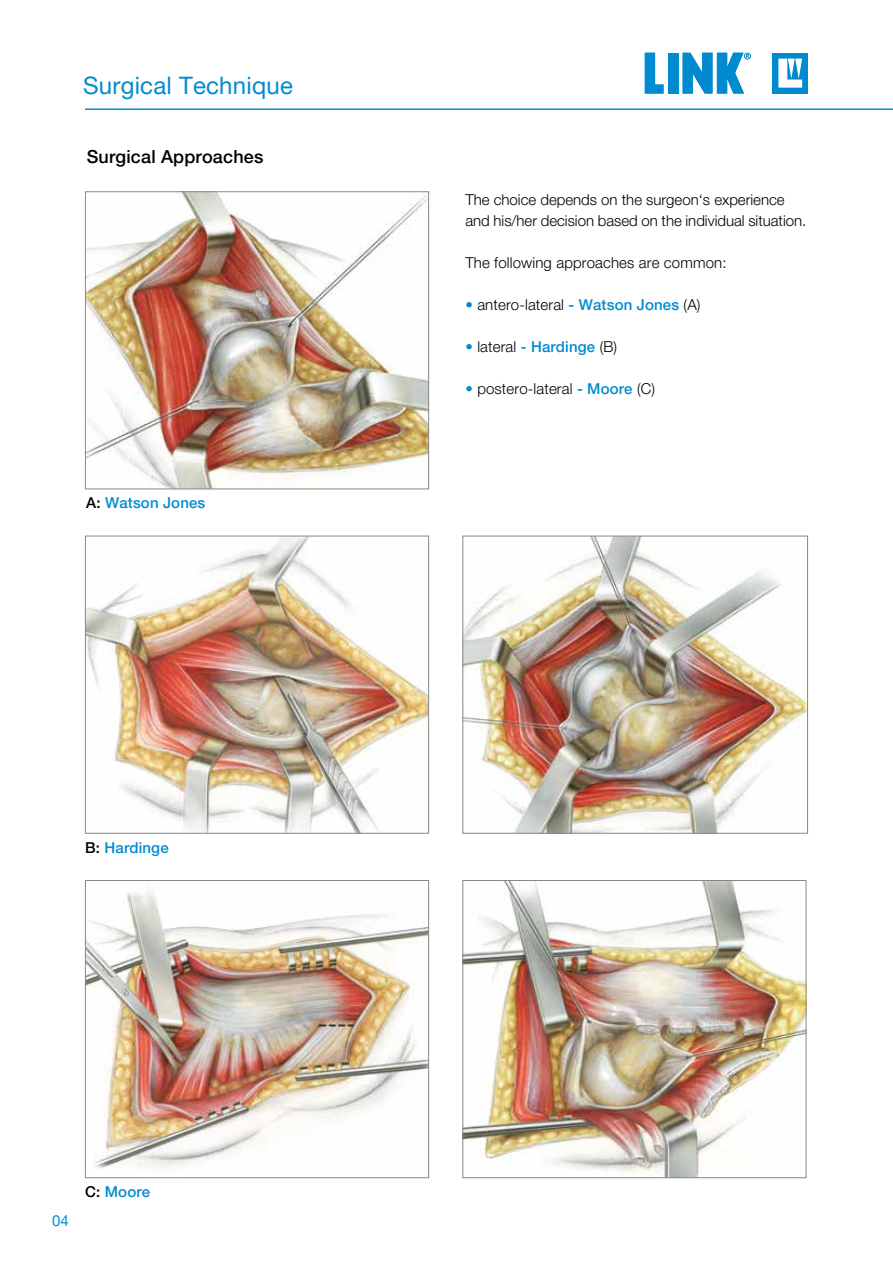
<style>
.page{position:relative;width:893px;height:1263px;background:#fff}
.page>*{position:absolute;margin:0;border:0;box-sizing:border-box;transform-origin:0 0}
.t1{font:24px "Helvetica Neue LT Pro";letter-spacing:.01em;color:#008bd0}
.t2{font:500 18px "Helvetica Neue LT Pro";letter-spacing:.01em;color:#000}
.t3{font:300 15px/21px "Helvetica Neue LT Pro";color:#000}
.t4{font:500 15px "Helvetica Neue LT Pro";letter-spacing:.01em;color:#008bd0}
.t5{font:15px "Helvetica Neue LT Pro";color:#008bd0}
.s1{color:#000}
.s2{color:#008bd0}
.s3{font-weight:500;color:#008bd0}
</style>
<div class="page">
<hr style="left:85px;top:108px;width:808px;height:2px;background:#008bd0">
<div style="left:773px;top:53px;width:35px;height:41px;background:#008bd0"></div>
<svg style="left:778px;top:59px;width:24px;height:29px"></svg>
<svg style="left:645px;top:53px;width:18px;height:41px"></svg>
<div style="left:668px;top:53px;width:10px;height:41px;background:#008bd0"></div>
<svg style="left:683px;top:53px;width:68px;height:41px"></svg>
<img style="left:87px;top:193px;width:340px;height:294px">
<div style="left:85px;top:191px;width:344px;height:298px;border:1px solid #87888a"></div>
<img style="left:87px;top:538px;width:340px;height:294px">
<div style="left:85px;top:536px;width:344px;height:298px;border:1px solid #87888a"></div>
<img style="left:464px;top:538px;width:342px;height:294px">
<div style="left:462px;top:536px;width:346px;height:298px;border:1px solid #87888a"></div>
<img style="left:87px;top:892px;width:340px;height:277px">
<div style="left:85px;top:880px;width:344px;height:298px;border:1px solid #87888a"></div>
<img style="left:464px;top:882px;width:340px;height:294px">
<div style="left:462px;top:880px;width:344px;height:298px;border:1px solid #87888a"></div>
<h1 class="t1" style="left:83px;top:70px;width:211px">Surgical Technique</h1>
<p class="t2" style="left:87px;top:146px;width:178px">Surgical Approaches</p>
<p class="t4" style="left:86px;top:494px;width:121px"><span class="s1">A:</span> Watson Jones</p>
<p class="t4" style="left:85px;top:838px;width:85px"><span class="s1">B:</span> Hardinge</p>
<p class="t5" style="left:52px;top:1211px;width:18px">04</p>
<p class="t4" style="left:85px;top:1183px;width:66px"><span class="s1">C:</span> Moore</p>
<p class="t3" style="left:465px;top:188px;width:343px">The choice depends on the surgeon‘s experience and his/her decision based on the individual situation.</p>
<p class="t3" style="left:465px;top:251px;width:263px">The following approaches are common:</p>
<p class="t3" style="left:465px;top:293px;width:237px"><span class="s2">•</span> antero-lateral <span class="s3">- Watson Jones</span> (A)</p>
<p class="t3" style="left:465px;top:335px;width:153px"><span class="s2">•</span> lateral <span class="s3">- Hardinge</span> (B)</p>
<p class="t3" style="left:465px;top:377px;width:191px"><span class="s2">•</span> postero-lateral <span class="s3">- Moore</span> (C)</p>
</div>
